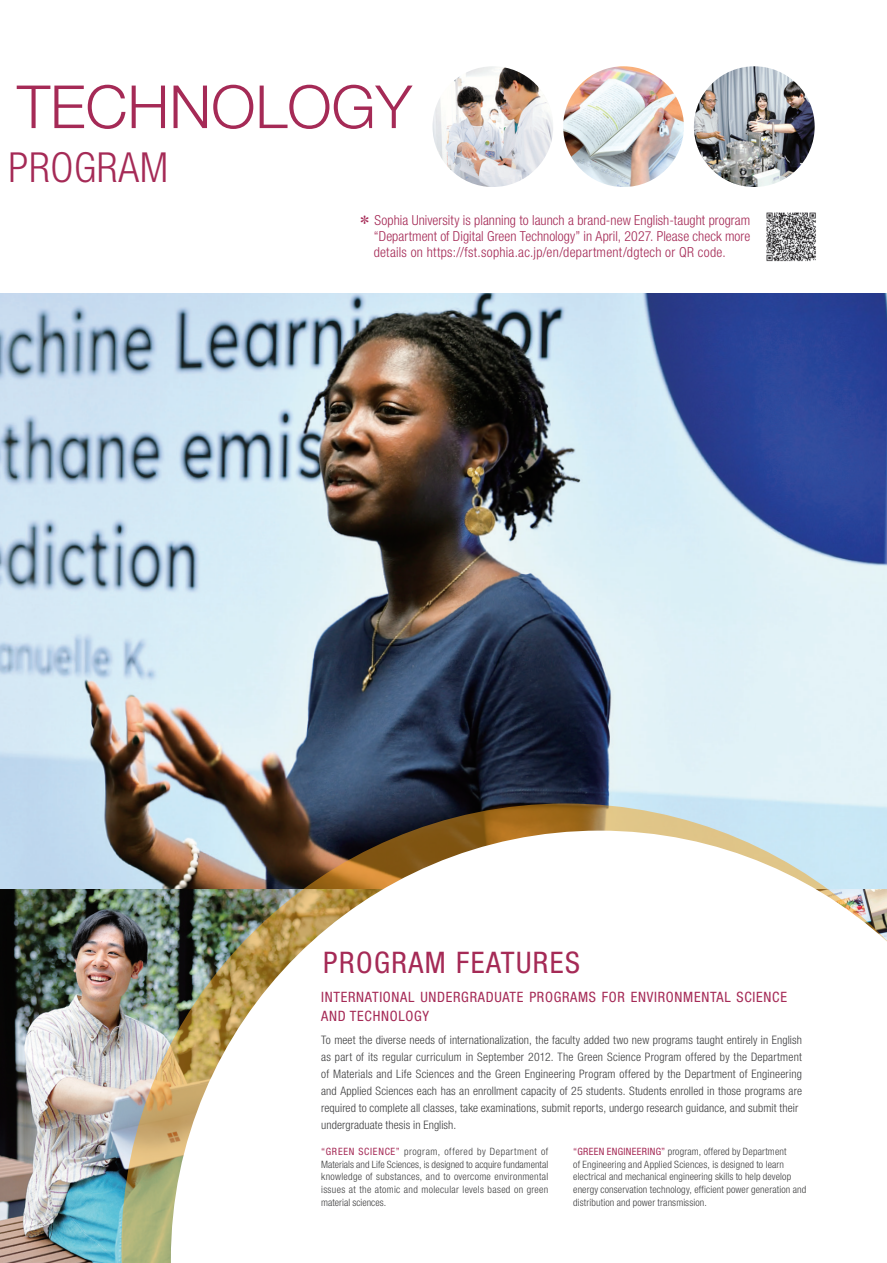
<style>
.page{position:relative;width:887px;height:1263px;background:#fff}
.page>*{position:absolute;margin:0;border:0;box-sizing:border-box;transform-origin:0 0}
.t1{font:300 59.55px "Helvetica Neue LT Std";color:#a52a56}
.t2{font:300 condensed 41.4px "Helvetica Neue LT Std";letter-spacing:.015em;color:#a52a56}
.t3{font:condensed 29.7px "Helvetica Neue LT Std";letter-spacing:.05em;color:#a52a56}
.t4{font:condensed 14.25px/19.2px "Helvetica Neue LT Std";letter-spacing:.05em;color:#a52a56}
.t5{font:300 condensed 13.8px/15.9px "Helvetica Neue LT Std";letter-spacing:.02em;color:#a52a56;text-align:justify}
.t6{font:300 condensed 11.7px/17px "Helvetica Neue LT Std";letter-spacing:.01em;color:#3e3e3f}
.t7{font:300 condensed 10.05px/12.8px "Helvetica Neue LT Std";letter-spacing:.015em;color:#3e3e3f;text-align:justify}
.s1{font-family:"Gothic BBB Pr 6 N";font-weight:500;font-stretch:normal}
.s2{font-weight:400;color:#a52a56}
</style>
<div class="page">
<img style="left:0;top:889px;width:121px;height:374px">
<img style="left:0;top:293px;width:887px;height:596px">
<img style="left:121px;top:803px;width:766px;height:460px">
<svg style="left:171px;top:831px;width:716px;height:432px"></svg>
<img style="left:432px;top:66px;width:121px;height:121px;border-radius:60px">
<img style="left:563px;top:66px;width:121px;height:121px;border-radius:60px">
<img style="left:694px;top:66px;width:120px;height:121px;border-radius:60px">
<img style="left:766px;top:212px;width:50px;height:50px">
<h1 class="t1" style="left:17px;top:70px;width:396px">TECHNOLOGY</h1>
<h2 class="t2" style="left:9px;top:144px;width:161px">PROGRAM</h2>
<p class="t5" style="left:374px;top:212px;width:378px;text-indent:-16px"><span class="s1">＊</span> Sophia University is planning to launch a brand-new English-taught program “Department of Digital Green Technology” in April, 2027. Please check more details on https://fst.sophia.ac.jp/en/department/dgtech or QR code.</p>
<h3 class="t3" style="left:323px;top:945px;width:258px">PROGRAM FEATURES</h3>
<p class="t4" style="left:321px;top:987px;width:467px">INTERNATIONAL UNDERGRADUATE PROGRAMS FOR ENVIRONMENTAL SCIENCE<br>AND TECHNOLOGY</p>
<p class="t6" style="left:321px;top:1031px;width:482px">To meet the diverse needs of internationalization, the faculty added two new programs taught entirely in English as part of its regular curriculum in September 2012. The Green Science Program offered by the Department of Materials and Life Sciences and the Green Engineering Program offered by the Department of Engineering and Applied Sciences each has an enrollment capacity of 25 students. Students enrolled in those programs are required to complete all classes, take examinations, submit reports, undergo research guidance, and submit their undergraduate thesis in English.</p>
<p class="t7" style="left:321px;top:1145px;width:229px"><span class="s2">“GREEN SCIENCE”</span> program, offered by Department of Materials and Life Sciences, is designed to acquire fundamental knowledge of substances, and to overcome environmental issues at the atomic and molecular levels based on green material sciences.</p>
<p class="t7" style="left:573px;top:1145px;width:234px;text-align:left"><span class="s2">“GREEN ENGINEERING”</span> program, offered by Department<br>of Engineering and Applied Sciences, is designed to learn electrical and mechanical engineering skills to help develop energy conservation technology, efficient power generation and distribution and power transmission.</p>
</div>
